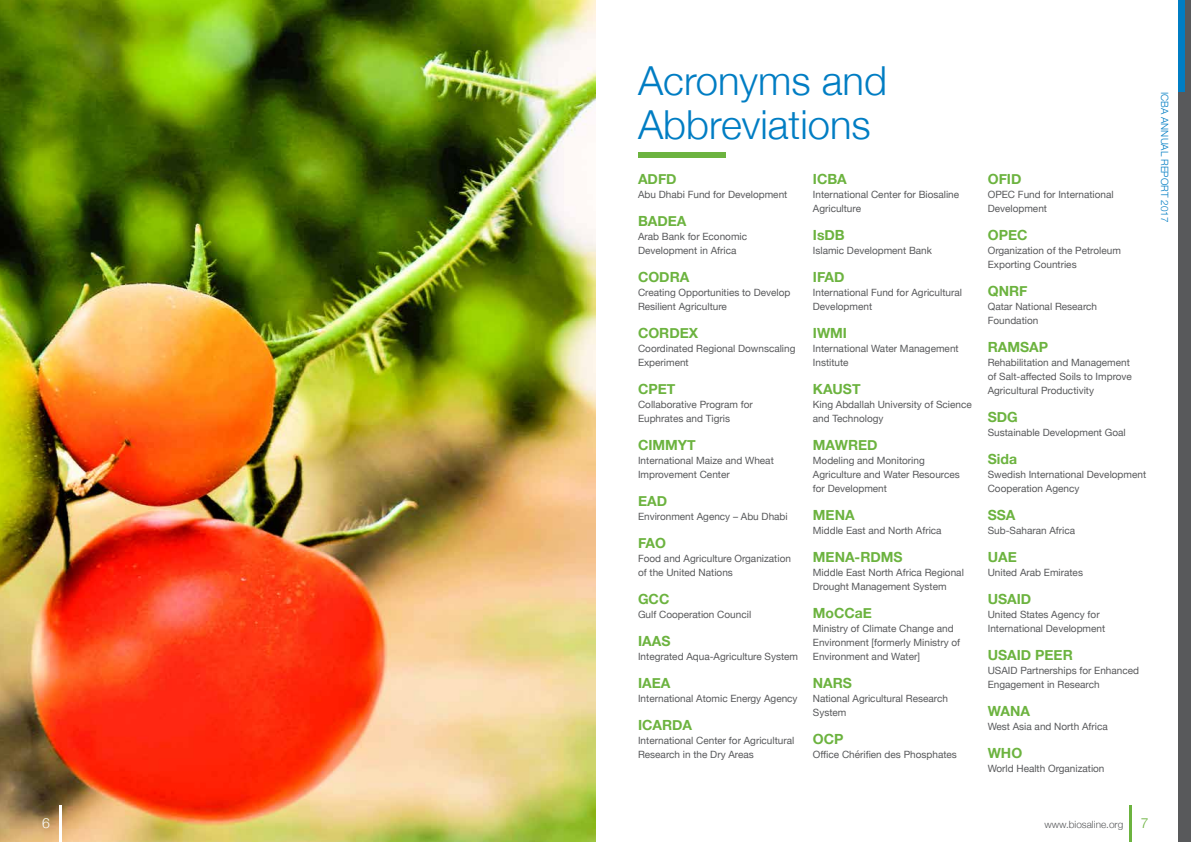
<style>
.page{position:relative;width:1191px;height:842px;background:#fff}
.page>*{position:absolute;margin:0;border:0;box-sizing:border-box;transform-origin:0 0}
.t1{font:300 40px/44px "Helvetica Neue";color:#007dc3}
.t2{font:700 14px "Helvetica Neue";color:#6cb33f}
.t3{font:300 14px "Helvetica Neue";color:#fff}
.t4{font:300 14px "Helvetica Neue";color:#6cb33f}
.t5{font:10px/14px "Helvetica Neue";color:#58595b}
.t6{font:300 10px "Helvetica Neue";color:#007dc3}
.t7{font:300 10px "Helvetica Neue";color:#58595b}
</style>
<div class="page">
<img style="left:0;top:0;width:595px;height:842px">
<div style="left:638px;top:152px;width:88px;height:5px;background:#6cb33f"></div>
<hr style="left:1129px;top:805px;width:3px;height:37px;background:#6cb33f">
<div style="left:1177px;top:0;width:14px;height:842px;background:#58595b"></div>
<div style="left:1177px;top:0;width:7px;height:92px;background:#007dc3"></div>
<hr style="left:60px;top:805px;width:2px;height:37px;background:#fff">
<h1 class="t1" style="left:638px;top:56px;width:250px">Acronyms and<br>Abbreviations</h1>
<h2 class="t2" style="left:638px;top:168px;width:40px">ADFD</h2>
<p class="t5" style="left:638px;top:188px;width:151px">Abu Dhabi Fund for Development</p>
<h2 class="t2" style="left:638px;top:210px;width:50px">BADEA</h2>
<p class="t5" style="left:638px;top:230px;width:111px">Arab Bank for Economic<br>Development in Africa</p>
<h2 class="t2" style="left:638px;top:266px;width:53px">CODRA</h2>
<p class="t5" style="left:638px;top:286px;width:154px">Creating Opportunities to Develop<br>Resilient Agriculture</p>
<h2 class="t2" style="left:638px;top:322px;width:62px">CORDEX</h2>
<p class="t5" style="left:638px;top:342px;width:159px">Coordinated Regional Downscaling<br>Experiment</p>
<h2 class="t2" style="left:638px;top:378px;width:39px">CPET</h2>
<p class="t5" style="left:638px;top:398px;width:116px">Collaborative Program for<br>Euphrates and Tigris</p>
<h2 class="t2" style="left:638px;top:434px;width:59px">CIMMYT</h2>
<p class="t5" style="left:638px;top:454px;width:137px">International Maize and Wheat<br>Improvement Center</p>
<h2 class="t2" style="left:638px;top:490px;width:31px">EAD</h2>
<p class="t5" style="left:638px;top:510px;width:151px">Environment Agency – Abu Dhabi</p>
<h2 class="t2" style="left:638px;top:532px;width:30px">FAO</h2>
<p class="t5" style="left:638px;top:552px;width:154px">Food and Agriculture Organization of the United Nations</p>
<h2 class="t2" style="left:638px;top:588px;width:33px">GCC</h2>
<p class="t5" style="left:638px;top:608px;width:115px">Gulf Cooperation Council</p>
<h2 class="t2" style="left:638px;top:630px;width:34px">IAAS</h2>
<p class="t5" style="left:638px;top:650px;width:162px">Integrated Aqua-Agriculture System</p>
<h2 class="t2" style="left:638px;top:672px;width:34px">IAEA</h2>
<p class="t5" style="left:638px;top:692px;width:161px">International Atomic Energy Agency</p>
<h2 class="t2" style="left:638px;top:714px;width:56px">ICARDA</h2>
<p class="t5" style="left:638px;top:734px;width:158px">International Center for Agricultural<br>Research in the Dry Areas</p>
<h2 class="t2" style="left:813px;top:168px;width:35px">ICBA</h2>
<p class="t5" style="left:813px;top:188px;width:148px">International Center for Biosaline<br>Agriculture</p>
<h2 class="t2" style="left:813px;top:224px;width:33px">IsDB</h2>
<p class="t5" style="left:813px;top:244px;width:121px">Islamic Development Bank</p>
<h2 class="t2" style="left:813px;top:266px;width:33px">IFAD</h2>
<p class="t5" style="left:813px;top:286px;width:151px">International Fund for Agricultural<br>Development</p>
<h2 class="t2" style="left:813px;top:322px;width:36px">IWMI</h2>
<p class="t5" style="left:813px;top:342px;width:147px">International Water Management<br>Institute</p>
<h2 class="t2" style="left:813px;top:378px;width:49px">KAUST</h2>
<p class="t5" style="left:813px;top:398px;width:160px">King Abdallah University of Science and Technology</p>
<h2 class="t2" style="left:813px;top:434px;width:66px">MAWRED</h2>
<p class="t5" style="left:813px;top:454px;width:148px">Modeling and Monitoring<br>Agriculture and Water Resources for Development</p>
<h2 class="t2" style="left:813px;top:504px;width:43px">MENA</h2>
<p class="t5" style="left:813px;top:524px;width:130px">Middle East and North Africa</p>
<h2 class="t2" style="left:813px;top:546px;width:91px">MENA-RDMS</h2>
<p class="t5" style="left:813px;top:566px;width:152px">Middle East North Africa Regional<br>Drought Management System</p>
<h2 class="t2" style="left:813px;top:602px;width:61px">MoCCaE</h2>
<p class="t5" style="left:813px;top:622px;width:149px">Ministry of Climate Change and<br>Environment [formerly Ministry of<br>Environment and Water]</p>
<h2 class="t2" style="left:813px;top:672px;width:41px">NARS</h2>
<p class="t5" style="left:813px;top:692px;width:136px">National Agricultural Research<br>System</p>
<h2 class="t2" style="left:813px;top:728px;width:32px">OCP</h2>
<p class="t5" style="left:813px;top:748px;width:145px">Office Chérifien des Phosphates</p>
<h2 class="t2" style="left:987px;top:168px;width:35px">OFID</h2>
<p class="t5" style="left:987px;top:188px;width:127px">OPEC Fund for International<br>Development</p>
<h2 class="t2" style="left:987px;top:224px;width:41px">OPEC</h2>
<p class="t5" style="left:987px;top:244px;width:135px">Organization of the Petroleum<br>Exporting Countries</p>
<h2 class="t2" style="left:987px;top:280px;width:41px">QNRF</h2>
<p class="t5" style="left:987px;top:300px;width:111px">Qatar National Research<br>Foundation</p>
<h2 class="t2" style="left:987px;top:336px;width:62px">RAMSAP</h2>
<p class="t5" style="left:987px;top:356px;width:146px">Rehabilitation and Management of Salt-affected Soils to Improve<br>Agricultural Productivity</p>
<h2 class="t2" style="left:987px;top:406px;width:32px">SDG</h2>
<p class="t5" style="left:987px;top:426px;width:139px">Sustainable Development Goal</p>
<h2 class="t2" style="left:987px;top:448px;width:31px">Sida</h2>
<p class="t5" style="left:987px;top:468px;width:160px">Swedish International Development<br>Cooperation Agency</p>
<h2 class="t2" style="left:987px;top:504px;width:29px">SSA</h2>
<p class="t5" style="left:987px;top:524px;width:89px">Sub-Saharan Africa</p>
<h2 class="t2" style="left:987px;top:546px;width:31px">UAE</h2>
<p class="t5" style="left:987px;top:566px;width:97px">United Arab Emirates</p>
<h2 class="t2" style="left:987px;top:588px;width:45px">USAID</h2>
<p class="t5" style="left:987px;top:608px;width:119px">United States Agency for<br>International Development</p>
<h2 class="t2" style="left:987px;top:644px;width:87px">USAID PEER</h2>
<p class="t5" style="left:987px;top:664px;width:153px">USAID Partnerships for Enhanced<br>Engagement in Research</p>
<h2 class="t2" style="left:987px;top:700px;width:44px">WANA</h2>
<p class="t5" style="left:987px;top:720px;width:121px">West Asia and North Africa</p>
<h2 class="t2" style="left:987px;top:742px;width:36px">WHO</h2>
<p class="t5" style="left:987px;top:762px;width:118px">World Health Organization</p>
<p class="t6" style="left:1172px;top:92px;width:132px;rotate:90deg">ICBA ANNUAL REPORT 2017</p>
<h2 class="t3" style="left:42px;top:812px;width:9px">6</h2>
<h2 class="t4" style="left:1140px;top:812px;width:9px">7</h2>
<p class="t7" style="left:1044px;top:816px;width:80px">www.biosaline.org</p>
</div>
